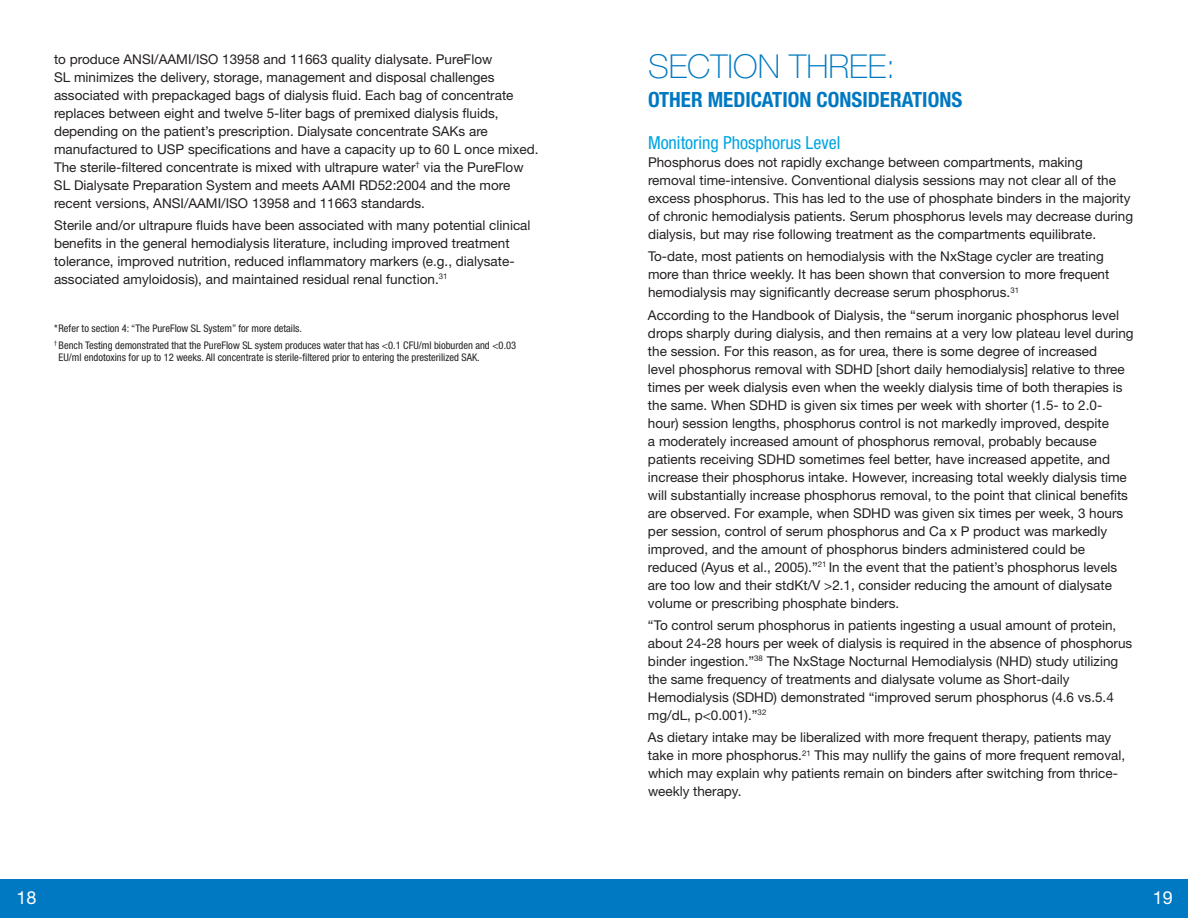
<style>
.page{position:relative;width:1188px;height:918px;background:#fff}
.page>*{position:absolute;margin:0;border:0;box-sizing:border-box;transform-origin:0 0}
.Text{font:100 33px "Helvetica Neue LT Std";color:#0079c2}
.t1{font:700 condensed 21px "Helvetica Neue LT Std";color:#0079c2}
.t2{font:condensed 18px "Helvetica Neue LT Std";color:#00a5e3}
.t3{font:18px "Helvetica Neue LT Std";color:#fff}
.Text-2{font:13.5px/18px "Helvetica Neue LT Std";color:#231f20}
.Ref{font:condensed 10.5px/12.6px "Helvetica Neue LT Std";color:#231f20}
.Text-3{font:condensed 10.5px "Helvetica Neue LT Std";color:#231f20}
</style>
<div class="page">
<div style="left:0;top:879px;width:1188px;height:39px;background:#0079c2"></div>
<p class="Text-2" style="left:54px;top:50px;width:484px">to produce ANSI/AAMI/ISO 13958 and 11663 quality dialysate. PureFlow<br>SL minimizes the delivery, storage, management and disposal challenges associated with prepackaged bags of dialysis fluid. Each bag of concentrate replaces between eight and twelve 5-liter bags of premixed dialysis fluids, depending on the patient’s prescription. Dialysate concentrate SAKs are manufactured to USP specifications and have a capacity up to 60 L once mixed.<br>The sterile-filtered concentrate is mixed with ultrapure water<sup>†</sup> via the PureFlow SL Dialysate Preparation System and meets AAMI RD52:2004 and the more recent versions, ANSI/AAMI/ISO 13958 and 11663 standards.</p>
<p class="Text-2" style="left:54px;top:216px;width:478px">Sterile and/or ultrapure fluids have been associated with many potential clinical benefits in the general hemodialysis literature, including improved treatment tolerance, improved nutrition, reduced inflammatory markers (e. g. , dialysate&shy;associated amyloidosis), and maintained residual renal function. <sup>31</sup></p>
<p class="Text-3" style="left:54px;top:322px;width:250px">* Refer to section 4: “The PureFlow SL System” for more details.</p>
<p class="Ref" style="left:59px;top:339px;width:459px;text-indent:-5px"><sup>†</sup> Bench Testing demonstrated that the PureFlow SL system produces water that has &lt;0.1 CFU/ml bioburden and &lt;0.03<br>EU/ml endotoxins for up to 12 weeks. All concentrate is sterile-filtered prior to entering the presterilized SAK.</p>
<p class="Text" style="left:648px;top:47px;width:249px">SECTION THREE:</p>
<p class="t1" style="left:648px;top:87px;width:316px">OTHER MEDICATION CONSIDERATIONS</p>
<p class="t2" style="left:648px;top:132px;width:194px">Monitoring Phosphorus Level</p>
<p class="Text-2" style="left:648px;top:153px;width:487px">Phosphorus does not rapidly exchange between compartments, making removal time-intensive. Conventional dialysis sessions may not clear all of the excess phosphorus. This has led to the use of phosphate binders in the majority of chronic hemodialysis patients. Serum phosphorus levels may decrease during dialysis, but may rise following treatment as the compartments equilibrate.</p>
<p class="Text-2" style="left:648px;top:247px;width:463px">To-date, most patients on hemodialysis with the NxStage cycler are treating more than thrice weekly. It has been shown that conversion to more frequent hemodialysis may significantly decrease serum phosphorus. <sup>31</sup></p>
<p class="Text-2" style="left:648px;top:306px;width:487px">According to the Handbook of Dialysis, the “serum inorganic phosphorus level drops sharply during dialysis, and then remains at a very low plateau level during the session. For this reason, as for urea, there is some degree of increased<br>level phosphorus removal with SDHD [short daily hemodialysis] relative to three times per week dialysis even when the weekly dialysis time of both therapies is the same. When SDHD is given six times per week with shorter (1.5- to 2. 0- hour) session lengths, phosphorus control is not markedly improved, despite<br>a moderately increased amount of phosphorus removal, probably because patients receiving SDHD sometimes feel better, have increased appetite, and increase their phosphorus intake. However, increasing total weekly dialysis time will substantially increase phosphorus removal, to the point that clinical benefits are observed. For example, when SDHD was given six times per week, 3 hours per session, control of serum phosphorus and Ca x P product was markedly improved, and the amount of phosphorus binders administered could be reduced (Ayus et al. , 2005). ”<sup>21</sup> In the event that the patient’s phosphorus levels are too low and their stdKt/V &gt;2. 1, consider reducing the amount of dialysate volume or prescribing phosphate binders.</p>
<p class="Text-2" style="left:648px;top:616px;width:486px">“To control serum phosphorus in patients ingesting a usual amount of protein, about 24-28 hours per week of dialysis is required in the absence of phosphorus binder ingestion. ”<sup>38</sup> The NxStage Nocturnal Hemodialysis (NHD) study utilizing the same frequency of treatments and dialysate volume as Short-daily Hemodialysis (SDHD) demonstrated “improved serum phosphorus (4.6 vs.5.4 mg/dL, p&lt;0.001). ”<sup>32</sup></p>
<p class="Text-2" style="left:648px;top:728px;width:479px">As dietary intake may be liberalized with more frequent therapy, patients may take in more phosphorus. <sup>21</sup> This may nullify the gains of more frequent removal, which may explain why patients remain on binders after switching from thrice&shy;weekly therapy.</p>
<h3 class="t3" style="left:16px;top:887px;width:22px">18</h3>
<h3 class="t3" style="left:1153px;top:887px;width:22px">19</h3>
</div>
